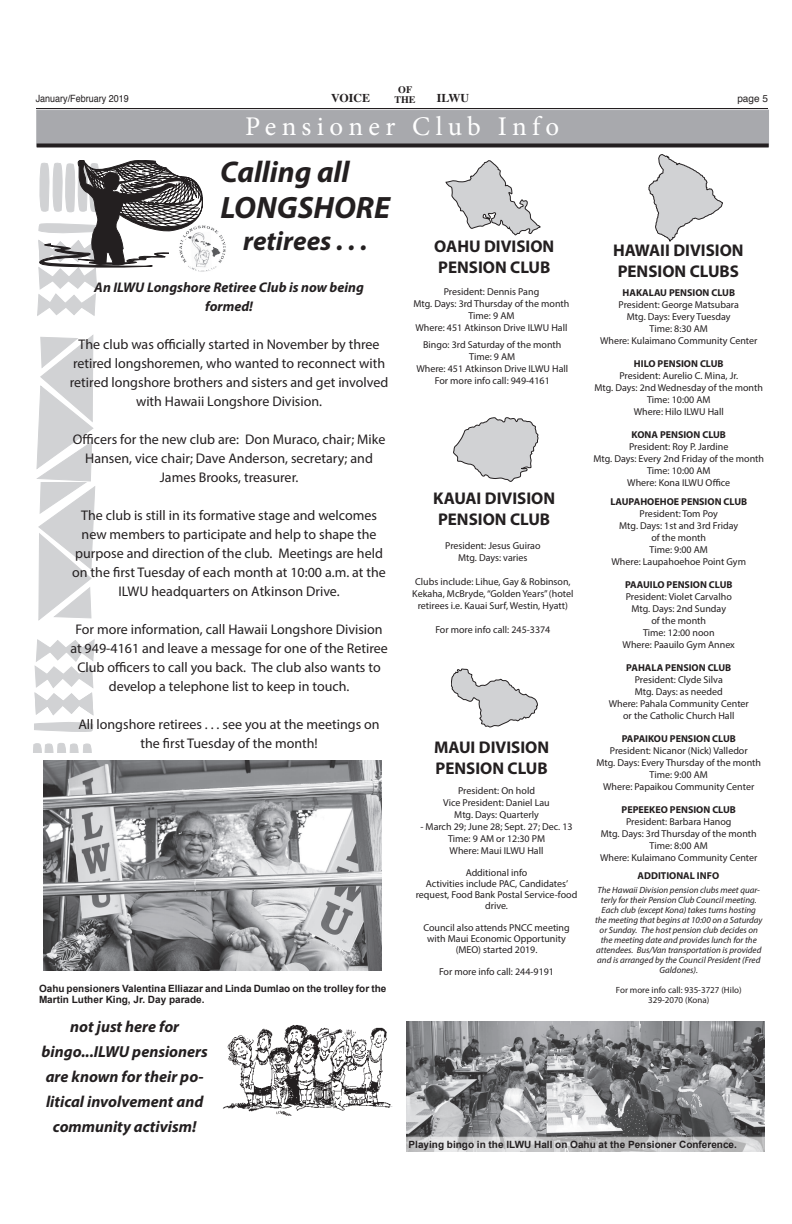
<style>
.page{position:relative;width:792px;height:1224px;background:#fff}
.page>*{position:absolute;margin:0;border:0;box-sizing:border-box;transform-origin:0 0}
.t1{font:italic 700 31px "Myriad Pro";color:#231f20}
.t2{font:italic 700 30px "Myriad Pro";color:#231f20}
.t3{font:27px "Minion Pro";letter-spacing:.195em;color:#fff}
.t4{font:italic 700 27px "Myriad Pro";color:#231f20}
.t5{font:700 17px/21px "Myriad Pro";color:#231f20}
.t6{font:italic 700 16px/25px "Myriad Pro";color:#231f20;text-align:center}
.t7{font:14px/19px "Myriad Pro";color:#231f20;text-align:center}
.t8{font:italic 700 14px/19px "Myriad Pro";color:#231f20;text-align:center}
.t9{font:700 12px "Times";color:#231f20}
.t10{font:10px/12px "Myriad Pro";color:#231f20;text-align:center}
.t11{font:700 10px "Myriad Pro";color:#231f20}
.t12{font:700 10px/11px "Arial";color:#231f20}
.t13{font:10px "Helvetica";color:#231f20;scale:.9 1}
.t14{font:700 10px/10px "Times";color:#231f20;text-align:center}
.t15{font:10px "Helvetica";color:#231f20}
.t16{font:italic 9px/10px "Myriad Pro";color:#231f20;text-align:center}
.t17{font:9px/10px "Myriad Pro";color:#231f20;text-align:center}
</style>
<div class="page">
<hr style="left:36px;top:108px;width:732px;height:1px;background:#231f20">
<div style="left:37px;top:110px;width:732px;height:36px;background:#a8a9ad"></div>
<svg style="left:37px;top:144px;width:732px;height:4px;background:#3e3a3b"></svg>
<img style="left:222px;top:1025px;width:171px;height:91px">
<img style="left:203px;top:225px;width:23px;height:47px">
<svg style="left:33px;top:160px;width:170px;height:592px"></svg>
<svg style="left:446px;top:160px;width:94px;height:75px"></svg>
<svg style="left:453px;top:417px;width:85px;height:65px"></svg>
<svg style="left:649px;top:154px;width:74px;height:87px"></svg>
<svg style="left:451px;top:669px;width:87px;height:58px"></svg>
<img style="left:406px;top:1021px;width:359px;height:116px">
<svg style="left:406px;top:1137px;width:359px;height:15px;background:#cacacb"></svg>
<img style="left:44px;top:760px;width:337px;height:210px">
<p class="t14" style="left:394px;top:83px;width:23px">OF<br>THE</p>
<p class="t15" style="left:737px;top:91px;width:32px">page 5</p>
<h3 class="t3" style="left:245px;top:109px;width:316px">Pensioner Club Info</h3>
<p class="t13" style="left:36px;top:91px;width:105px">January/February 2019</p>
<p class="t9" style="left:331px;top:86px;width:41px">VOICE</p>
<p class="t9" style="left:437px;top:86px;width:34px">ILWU</p>
<h2 class="t2" style="left:220px;top:153px;width:131px">Calling all</h2>
<h1 class="t1" style="left:221px;top:187px;width:171px">LONGSHORE</h1>
<h3 class="t4" style="left:243px;top:224px;width:126px">retirees . . .</h3>
<h3 class="t8" style="left:94px;top:278px;width:271px">An ILWU Longshore Retiree Club is now being formed!</h3>
<h3 class="t7" style="left:70px;top:335px;width:320px">The club was officially started in November by three retired longshoremen, who wanted to reconnect with retired longshore brothers and sisters and get involved with Hawaii Longshore Division.</h3>
<h3 class="t7" style="left:73px;top:430px;width:314px">Officers for the new club are: Don Muraco, chair; Mike<br>Hansen, vice chair; Dave Anderson, secretary; and<br>James Brooks, treasurer.</h3>
<p class="t7" style="left:72px;top:506px;width:315px">The club is still in its formative stage and welcomes new members to participate and help to shape the purpose and direction of the club. Meetings are held on the first Tuesday of each month at 10:00 a.m. at the ILWU headquarters on Atkinson Drive.</p>
<h3 class="t7" style="left:70px;top:620px;width:319px">For more information, call Hawaii Longshore Division at 949-4161 and leave a message for one of the Retiree Club officers to call you back. The club also wants to develop a telephone list to keep in touch.</h3>
<h3 class="t7" style="left:78px;top:715px;width:303px">All longshore retirees . . . see you at the meetings on the first Tuesday of the month!</h3>
<p class="t12" style="left:39px;top:983px;width:349px">Oahu pensioners Valentina Elliazar and Linda Dumlao on the trolley for the<br>Martin Luther King, Jr. Day parade.</p>
<h3 class="t6" style="left:42px;top:1014px;width:168px">not just here for bingo...ILWU pensioners are known for their po&shy;litical involvement and community activism!</h3>
<h3 class="t5" style="left:434px;top:235px;width:122px">OAHU DIVISION<br>PENSION CLUB</h3>
<p class="t10" style="left:414px;top:286px;width:157px">President: Dennis Pang<br>Mtg. Days: 3rd Thursday of the month<br>Time: 9 AM<br>Where: 451 Atkinson Drive ILWU Hall</p>
<p class="t10" style="left:416px;top:339px;width:153px">Bingo: 3rd Saturday of the month<br>Time: 9 AM<br>Where: 451 Atkinson Drive ILWU Hall<br>For more info call: 949-4161</p>
<h3 class="t5" style="left:433px;top:487px;width:124px">KAUAI DIVISION<br>PENSION CLUB</h3>
<p class="t10" style="left:445px;top:540px;width:97px">President: Jesus Guirao<br>Mtg. Days: varies</p>
<p class="t10" style="left:412px;top:576px;width:163px">Clubs include: Lihue, Gay &amp; Robinson,<br>Kekaha, McBryde, “Golden Years” (hotel retirees i.e. Kauai Surf, Westin, Hyatt)</p>
<p class="t10" style="left:435px;top:624px;width:117px">For more info call: 245-3374</p>
<h3 class="t5" style="left:434px;top:736px;width:117px">MAUI DIVISION<br>PENSION CLUB</h3>
<p class="t10" style="left:443px;top:785px;width:108px">President: On hold<br>Vice President: Daniel Lau<br>Mtg. Days: Quarterly</p>
<p class="t10" style="left:420px;top:821px;width:154px">- March 29; June 28; Sept. 27; Dec. 13<br>Time: 9 AM or 12:30 PM<br>Where: Maui ILWU Hall</p>
<p class="t10" style="left:416px;top:867px;width:163px;line-height:11px">Additional info<br>Activities include PAC, Candidates’ request, Food Bank Postal Service-food drive.</p>
<p class="t10" style="left:423px;top:922px;width:148px;line-height:11px">Council also attends PNCC meeting with Maui Economic Opportunity (MEO) started 2019.</p>
<p class="t10" style="left:439px;top:966px;width:117px">For more info call: 244-9191</p>
<h3 class="t5" style="left:613px;top:239px;width:132px">HAWAII DIVISION<br>PENSION CLUBS</h3>
<p class="t11" style="left:623px;top:286px;width:114px">HAKALAU PENSION CLUB</p>
<p class="t10" style="left:600px;top:298px;width:159px">President: George Matsubara<br>Mtg. Days: Every Tuesday<br>Time: 8:30 AM<br>Where: Kulaimano Community Center</p>
<p class="t11" style="left:634px;top:357px;width:91px">HILO PENSION CLUB</p>
<p class="t10" style="left:595px;top:369px;width:170px">President: Aurelio C. Mina, Jr.<br>Mtg. Days: 2nd Wednesday of the month<br>Time: 10:00 AM<br>Where: Hilo ILWU Hall</p>
<p class="t11" style="left:632px;top:428px;width:96px">KONA PENSION CLUB</p>
<p class="t10" style="left:594px;top:440px;width:172px">President: Roy P. Jardine<br>Mtg. Days: Every 2nd Friday of the month<br>Time: 10:00 AM<br>Where: Kona ILWU Office</p>
<p class="t11" style="left:610px;top:496px;width:138px">LAUPAHOEHOE PENSION CLUB</p>
<p class="t10" style="left:612px;top:508px;width:136px">President: Tom Poy<br>Mtg. Days: 1st and 3rd Friday<br>of the month<br>Time: 9:00 AM<br>Where: Laupahoehoe Point Gym</p>
<p class="t11" style="left:625px;top:579px;width:109px">PAAUILO PENSION CLUB</p>
<p class="t10" style="left:623px;top:591px;width:114px">President: Violet Carvalho<br>Mtg. Days: 2nd Sunday<br>of the month<br>Time: 12:00 noon<br>Where: Paauilo Gym Annex</p>
<p class="t11" style="left:626px;top:662px;width:106px">PAHALA PENSION CLUB</p>
<p class="t10" style="left:609px;top:674px;width:142px">President: Clyde Silva<br>Mtg. Days: as needed<br>Where: Pahala Community Center or the Catholic Church Hall</p>
<p class="t11" style="left:622px;top:733px;width:116px">PAPAIKOU PENSION CLUB</p>
<p class="t10" style="left:596px;top:745px;width:166px">President: Nicanor (Nick) Valledor<br>Mtg. Days: Every Thursday of the month<br>Time: 9:00 AM<br>Where: Papaikou Community Center</p>
<p class="t11" style="left:622px;top:804px;width:116px">PEPEEKEO PENSION CLUB</p>
<p class="t10" style="left:600px;top:816px;width:159px">President: Barbara Hanog<br>Mtg. Days: 3rd Thursday of the month<br>Time: 8:00 AM<br>Where: Kulaimano Community Center</p>
<p class="t11" style="left:638px;top:869px;width:83px">ADDITIONAL INFO</p>
<p class="t16" style="left:595px;top:885px;width:169px">The Hawaii Division pension clubs meet quar&shy;terly for their Pension Club Council meeting.<br>Each club (except Kona) takes turns hosting the meeting that begins at 10:00 on a Saturday or Sunday. The host pension club decides on the meeting date and provides lunch for the attendees. Bus/Van transportation is provided and is arranged by the Council President (Fred Galdones).</p>
<p class="t17" style="left:616px;top:985px;width:127px">For more info call: 935-3727 (Hilo)<br>329-2070 (Kona)</p>
<p class="t12" style="left:409px;top:1139px;width:330px">Playing bingo in the ILWU Hall on Oahu at the Pensioner Conference.</p>
</div>
